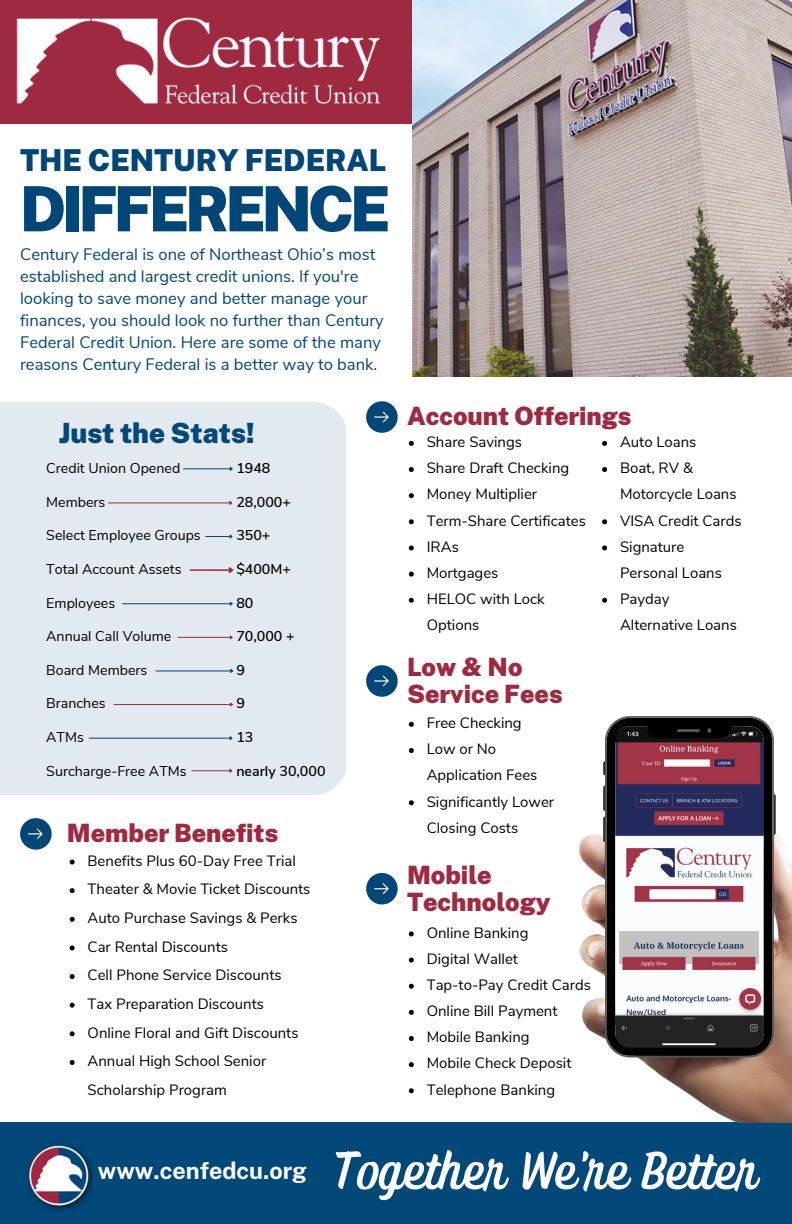
<style>
.page{position:relative;width:792px;height:1224px;background:#fff}
.page>*{position:absolute;margin:0;border:0;box-sizing:border-box;transform-origin:0 0}
.t1{font:900 62.4px "Public Sans";letter-spacing:-.07em;color:#004677}
.t2{font:52px "Ayr Tropika Island Script Casual";color:#fff}
.t3{font:900 30.2px "Public Sans";color:#004677}
.t4{font:900 27.8px "Public Sans";color:#024879}
.t5{font:900 25.2px/27px "Public Sans";color:#9f2940}
.t6{font:700 23.4px "Public Sans";color:#fff}
.t7{font:16.6px/22.2px "Nunito Sans";color:#004677}
.t8{font:15px/26.2px "Nunito Sans";color:#000}
.t9{font:14.2px "Nunito Sans";color:#000}
.t10{font:600 14.2px "Nunito Sans";color:#000}
</style>
<div class="page">
<div style="left:0;top:1122px;width:792px;height:102px;background:#024879"></div>
<svg style="left:366px;top:401px;width:32px;height:32px"></svg>
<svg style="left:366px;top:665px;width:32px;height:32px"></svg>
<svg style="left:366px;top:873px;width:32px;height:31px"></svg>
<svg style="left:20px;top:818px;width:32px;height:32px"></svg>
<img style="left:28px;top:1144px;width:64px;height:67px">
<div style="left:0;top:401px;width:346px;height:394px;background:#e2e9ef"></div>
<hr style="left:108px;top:502px;width:122px;height:1px;background:#9f2940">
<svg style="left:229px;top:500px;width:4px;height:6px"></svg>
<svg style="left:205px;top:534px;width:29px;height:6px"></svg>
<hr style="left:190px;top:569px;width:39px;height:2px;background:#9f2940">
<svg style="left:227px;top:566px;width:8px;height:9px"></svg>
<hr style="left:122px;top:603px;width:108px;height:1px;background:#004677">
<svg style="left:229px;top:601px;width:5px;height:6px"></svg>
<hr style="left:177px;top:637px;width:53px;height:1px;background:#9f2940">
<svg style="left:229px;top:635px;width:5px;height:6px"></svg>
<hr style="left:156px;top:670px;width:75px;height:1px;background:#004677">
<svg style="left:229px;top:668px;width:5px;height:6px"></svg>
<hr style="left:114px;top:704px;width:116px;height:1px;background:#9f2940">
<svg style="left:229px;top:702px;width:5px;height:6px"></svg>
<hr style="left:89px;top:738px;width:141px;height:1px;background:#004677">
<svg style="left:229px;top:735px;width:5px;height:7px"></svg>
<hr style="left:192px;top:770px;width:38px;height:1px;background:#9f2940">
<svg style="left:229px;top:768px;width:4px;height:6px"></svg>
<hr style="left:183px;top:468px;width:47px;height:1px;background:#004677">
<svg style="left:229px;top:466px;width:5px;height:6px"></svg>
<img style="left:580px;top:775px;width:212px;height:348px">
<svg style="left:603px;top:761px;width:2px;height:14px"></svg>
<svg style="left:603px;top:786px;width:2px;height:25px"></svg>
<svg style="left:603px;top:817px;width:2px;height:25px"></svg>
<svg style="left:774px;top:794px;width:1px;height:41px"></svg>
<svg style="left:605px;top:716px;width:169px;height:341px"></svg>
<svg style="left:409px;top:441px;width:5px;height:5px"></svg>
<svg style="left:409px;top:467px;width:5px;height:5px"></svg>
<svg style="left:409px;top:493px;width:5px;height:5px"></svg>
<svg style="left:409px;top:519px;width:5px;height:5px"></svg>
<svg style="left:409px;top:545px;width:5px;height:5px"></svg>
<svg style="left:409px;top:572px;width:5px;height:5px"></svg>
<svg style="left:409px;top:598px;width:5px;height:5px"></svg>
<svg style="left:409px;top:722px;width:5px;height:5px"></svg>
<svg style="left:409px;top:748px;width:5px;height:5px"></svg>
<svg style="left:409px;top:800px;width:5px;height:5px"></svg>
<svg style="left:409px;top:931px;width:5px;height:5px"></svg>
<svg style="left:409px;top:958px;width:5px;height:5px"></svg>
<svg style="left:409px;top:984px;width:5px;height:5px"></svg>
<svg style="left:409px;top:1010px;width:5px;height:5px"></svg>
<svg style="left:409px;top:1036px;width:5px;height:5px"></svg>
<svg style="left:409px;top:1062px;width:5px;height:5px"></svg>
<svg style="left:409px;top:1088px;width:5px;height:5px"></svg>
<svg style="left:602px;top:441px;width:5px;height:5px"></svg>
<svg style="left:602px;top:467px;width:5px;height:5px"></svg>
<svg style="left:602px;top:519px;width:5px;height:5px"></svg>
<svg style="left:602px;top:545px;width:5px;height:5px"></svg>
<svg style="left:602px;top:598px;width:5px;height:5px"></svg>
<svg style="left:70px;top:860px;width:5px;height:5px"></svg>
<svg style="left:70px;top:888px;width:5px;height:5px"></svg>
<svg style="left:70px;top:917px;width:5px;height:5px"></svg>
<svg style="left:70px;top:945px;width:5px;height:5px"></svg>
<svg style="left:70px;top:974px;width:5px;height:5px"></svg>
<svg style="left:70px;top:1003px;width:5px;height:5px"></svg>
<svg style="left:70px;top:1031px;width:5px;height:5px"></svg>
<svg style="left:70px;top:1060px;width:5px;height:5px"></svg>
<div style="left:0;top:0;width:585px;height:123px;background:#9f2940"></div>
<img style="left:16px;top:17px;width:364px;height:87px">
<img style="left:412px;top:0;width:380px;height:376px">
<h3 class="t3" style="left:20px;top:142px;width:368px">THE CENTURY FEDERAL</h3>
<h1 class="t1" style="left:20px;top:172px;width:372px">DIFFERENCE</h1>
<p class="t7" style="left:20px;top:243px;width:365px">Century Federal is one of Northeast Ohio’s most established and largest credit unions. If you're looking to save money and better manage your finances, you should look no further than Century Federal Credit Union. Here are some of the many reasons Century Federal is a better way to bank.</p>
<h3 class="t4" style="left:59px;top:416px;width:197px">Just the Stats!</h3>
<p class="t9" style="left:46px;top:459px;width:136px">Credit Union Opened</p>
<p class="t10" style="left:236px;top:458px;width:36px">1948</p>
<p class="t9" style="left:46px;top:492px;width:61px">Members</p>
<p class="t10" style="left:236px;top:492px;width:56px">28,000+</p>
<p class="t9" style="left:46px;top:526px;width:156px">Select Employee Groups</p>
<p class="t10" style="left:236px;top:526px;width:36px">350+</p>
<p class="t9" style="left:46px;top:560px;width:137px">Total Account Assets</p>
<p class="t10" style="left:236px;top:560px;width:56px">$400M+</p>
<p class="t9" style="left:46px;top:593px;width:71px">Employees</p>
<p class="t10" style="left:236px;top:593px;width:19px">80</p>
<p class="t9" style="left:46px;top:627px;width:127px">Annual Call Volume</p>
<p class="t10" style="left:236px;top:627px;width:60px">70,000 +</p>
<p class="t9" style="left:46px;top:660px;width:103px">Board Members</p>
<p class="t10" style="left:236px;top:660px;width:10px">9</p>
<p class="t9" style="left:46px;top:694px;width:61px">Branches</p>
<p class="t10" style="left:236px;top:694px;width:10px">9</p>
<p class="t9" style="left:46px;top:728px;width:39px">ATMs</p>
<p class="t10" style="left:236px;top:728px;width:19px">13</p>
<p class="t9" style="left:46px;top:761px;width:142px">Surcharge-Free ATMs</p>
<p class="t10" style="left:236px;top:761px;width:91px">nearly 30,000</p>
<h3 class="t5" style="left:67px;top:820px;width:213px">Member Benefits</h3>
<p class="t8" style="left:88px;top:847px;width:224px;line-height:28.6px">Benefits Plus 60-Day Free Trial<br>Theater &amp; Movie Ticket Discounts<br>Auto Purchase Savings &amp; Perks<br>Car Rental Discounts<br>Cell Phone Service Discounts<br>Tax Preparation Discounts<br>Online Floral and Gift Discounts<br>Annual High School Senior<br>Scholarship Program</p>
<h3 class="t5" style="left:407px;top:403px;width:226px">Account Offerings</h3>
<p class="t8" style="left:427px;top:429px;width:161px">Share Savings<br>Share Draft Checking<br>Money Multiplier<br>Term-Share Certificates<br>IRAs<br>Mortgages<br>HELOC with Lock<br>Options</p>
<p class="t8" style="left:620px;top:429px;width:123px">Auto Loans<br>Boat, RV &amp;<br>Motorcycle Loans<br>VISA Credit Cards<br>Signature<br>Personal Loans<br>Payday<br>Alternative Loans</p>
<h3 class="t5" style="left:407px;top:654px;width:157px">Low &amp; No<br>Service Fees</h3>
<p class="t8" style="left:427px;top:710px;width:129px">Free Checking<br>Low or No<br>Application Fees<br>Significantly Lower<br>Closing Costs</p>
<h3 class="t5" style="left:407px;top:862px;width:145px">Mobile<br>Technology</h3>
<p class="t8" style="left:427px;top:920px;width:166px">Online Banking<br>Digital Wallet<br>Tap-to-Pay Credit Cards<br>Online Bill Payment<br>Mobile Banking<br>Mobile Check Deposit<br>Telephone Banking</p>
<h3 class="t6" style="left:98px;top:1157px;width:211px">www.cenfedcu.org</h3>
<h2 class="t2" style="left:330px;top:1137px;width:428px">Together We're Better</h2>
</div>
